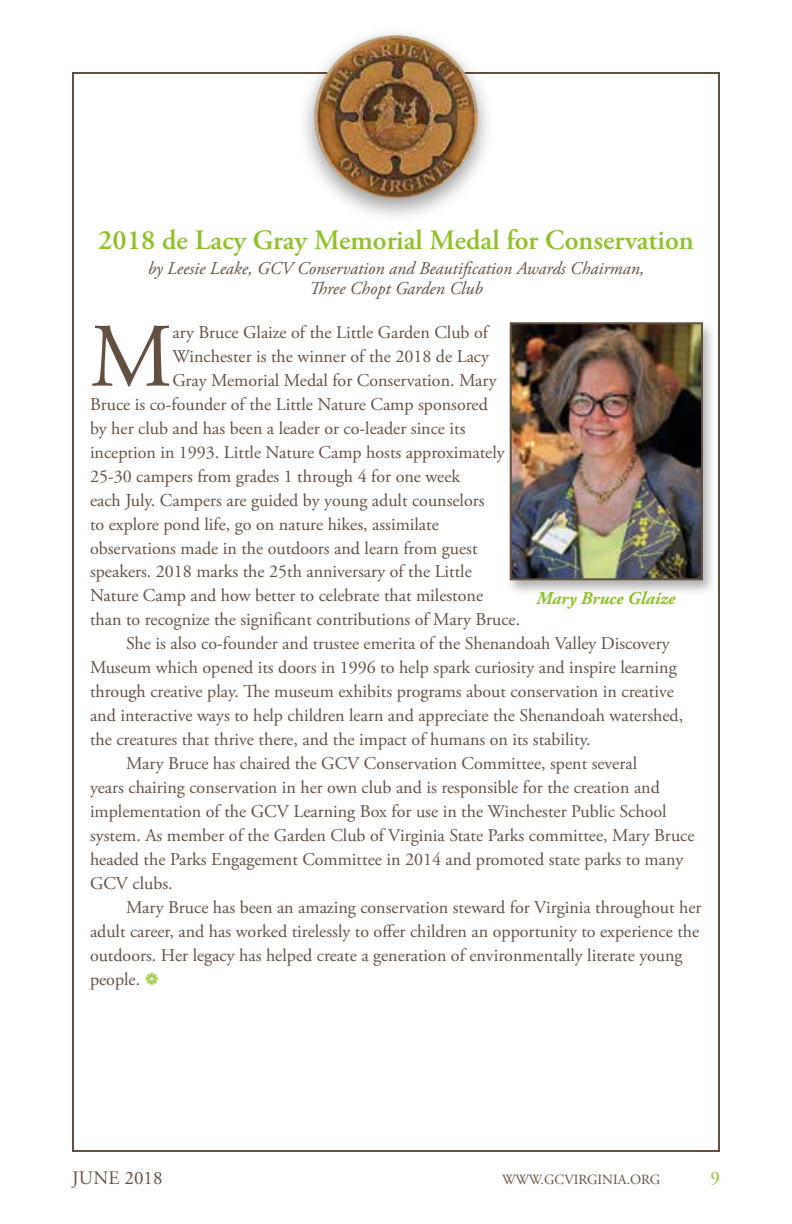
<style>
.page{position:relative;width:792px;height:1224px;background:#fff}
.page>*{position:absolute;margin:0;border:0;box-sizing:border-box;transform-origin:0 0}
.t1{font:90.4px "Adobe Garamond Pro";color:#645041}
.t2{font:600 28px "Adobe Garamond Pro";color:#8dc126}
.t3{font:19px "Adobe Garamond Pro";letter-spacing:.005em;color:#645041}
.t4{font:19px "Adobe Garamond Pro";color:#8dc126}
.t5{font:18px "Adobe Garamond Pro";color:#645041}
.t6{font:italic 18px/20px "Adobe Garamond Pro";color:#645041;text-align:center}
.t7{font:18px "Adobe Garamond Pro";letter-spacing:-.02em;color:#645041}
.t8{font:italic 700 18px "Adobe Garamond Pro";color:#8dc126}
.t9{font:14px "Adobe Garamond Pro";color:#645041}
.s1{color:#8dc126}
</style>
<div class="page">
<div style="left:296px;top:26px;width:200px;height:198px;background:#000;opacity:.4"></div>
<img style="left:314px;top:35px;width:164px;height:163px;border-radius:82px">
<div style="left:505px;top:320px;width:211px;height:277px;background:#000;opacity:.3"></div>
<img style="left:513px;top:325px;width:187px;height:252px">
<div style="left:510px;top:322px;width:193px;height:258px;border:2px solid #645041"></div>
<h2 class="t2" style="left:98px;top:224px;width:597px">2018 de Lacy Gray Memorial Medal for Conservation</h2>
<p class="t6" style="left:148px;top:259px;width:498px">by Leesie Leake, GCV Conservation and Beautification Awards Chairman,<br>Three Chopt Garden Club</p>
<h1 class="t1" style="left:90px;top:303px;width:84px">M</h1>
<p class="t5" style="left:172px;top:321px;width:319px">ary Bruce Glaize of the Little Garden Club of</p>
<p class="t5" style="left:172px;top:345px;width:318px">Winchester is the winner of the 2018 de Lacy</p>
<p class="t7" style="left:172px;top:369px;width:326px">Gray Memorial Medal for Conservation. Mary</p>
<p class="t5" style="left:90px;top:393px;width:399px">Bruce is co-founder of the Little Nature Camp sponsored</p>
<p class="t5" style="left:90px;top:417px;width:377px">by her club and has been a leader or co-leader since its</p>
<p class="t5" style="left:90px;top:441px;width:416px">inception in 1993. Little Nature Camp hosts approximately</p>
<p class="t5" style="left:90px;top:465px;width:372px">25-30 campers from grades 1 through 4 for one week</p>
<p class="t5" style="left:90px;top:489px;width:396px">each July. Campers are guided by young adult counselors</p>
<p class="t5" style="left:90px;top:513px;width:350px">to explore pond life, go on nature hikes, assimilate</p>
<p class="t5" style="left:90px;top:537px;width:389px">observations made in the outdoors and learn from guest</p>
<p class="t5" style="left:90px;top:561px;width:383px">speakers. 2018 marks the 25th anniversary of the Little</p>
<p class="t5" style="left:90px;top:585px;width:395px">Nature Camp and how better to celebrate that milestone</p>
<p class="t5" style="left:90px;top:609px;width:432px">than to recognize the significant contributions of Mary Bruce.</p>
<p class="t5" style="left:126px;top:633px;width:545px">She is also co-founder and trustee emerita of the Shenandoah Valley Discovery</p>
<p class="t5" style="left:90px;top:657px;width:588px">Museum which opened its doors in 1996 to help spark curiosity and inspire learning</p>
<p class="t5" style="left:90px;top:681px;width:585px">through creative play. The museum exhibits programs about conservation in creative</p>
<p class="t5" style="left:90px;top:705px;width:595px">and interactive ways to help children learn and appreciate the Shenandoah watershed,</p>
<p class="t5" style="left:90px;top:729px;width:502px">the creatures that thrive there, and the impact of humans on its stability.</p>
<p class="t5" style="left:126px;top:753px;width:513px">Mary Bruce has chaired the GCV Conservation Committee, spent several</p>
<p class="t5" style="left:90px;top:777px;width:571px">years chairing conservation in her own club and is responsible for the creation and</p>
<p class="t5" style="left:90px;top:801px;width:578px">implementation of the GCV Learning Box for use in the Winchester Public School</p>
<p class="t5" style="left:90px;top:825px;width:606px">system. As member of the Garden Club of Virginia State Parks committee, Mary Bruce</p>
<p class="t5" style="left:90px;top:849px;width:595px">headed the Parks Engagement Committee in 2014 and promoted state parks to many</p>
<p class="t5" style="left:90px;top:873px;width:84px">GCV clubs.</p>
<p class="t5" style="left:126px;top:897px;width:577px">Mary Bruce has been an amazing conservation steward for Virginia throughout her</p>
<p class="t5" style="left:90px;top:921px;width:611px">adult career, and has worked tirelessly to offer children an opportunity to experience the</p>
<p class="t5" style="left:90px;top:945px;width:594px">outdoors. Her legacy has helped create a generation of environmentally literate young</p>
<p class="t5" style="left:90px;top:969px;width:70px">people. <span class="s1">❁</span></p>
<p class="t8" style="left:536px;top:588px;width:141px">Mary Bruce Glaize</p>
<p class="t3" style="left:72px;top:1166px;width:92px">JUNE 2018</p>
<p class="t9" style="left:502px;top:1171px;width:160px">WWW.GCVIRGINIA.ORG</p>
<p class="t4" style="left:710px;top:1166px;width:11px">9</p>
</div>
